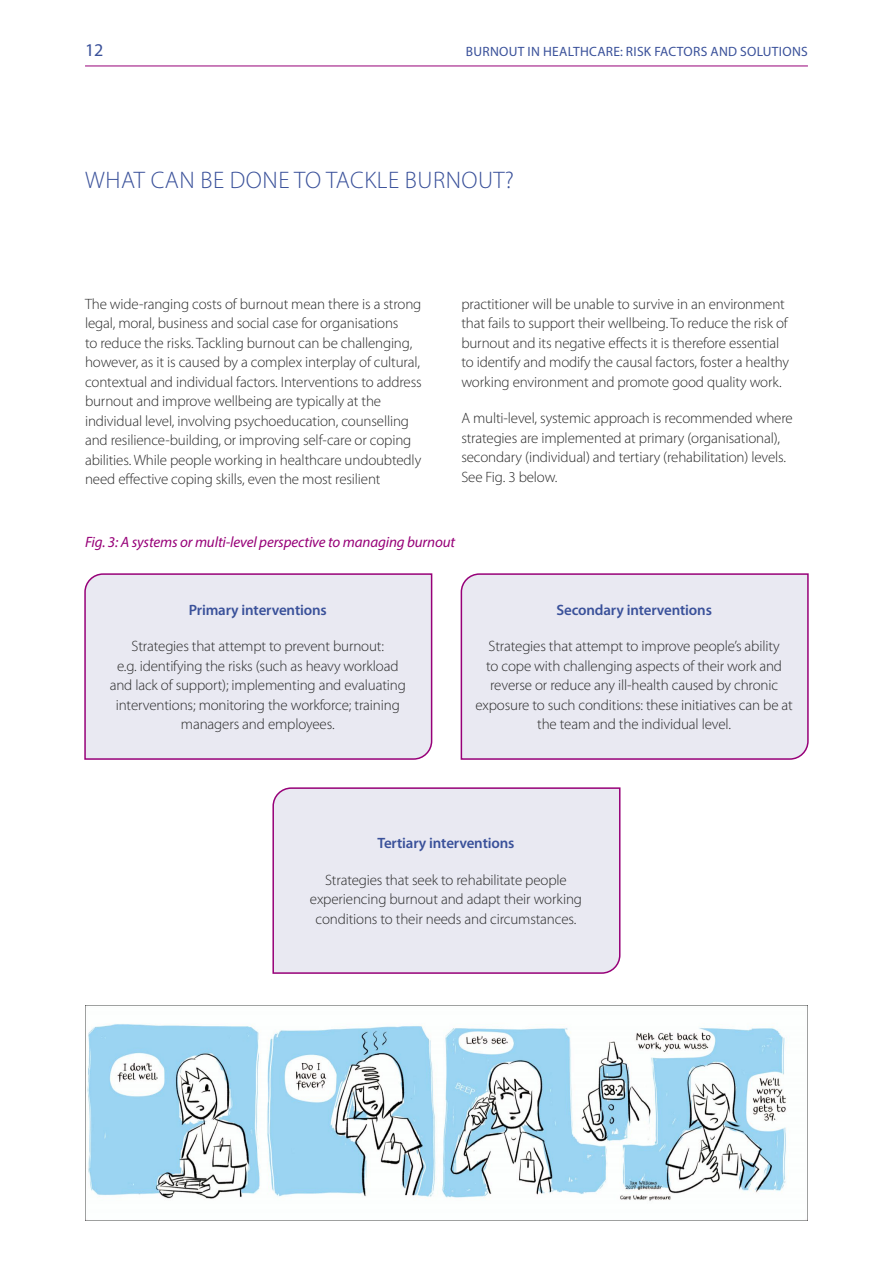
<style>
.page{position:relative;width:893px;height:1263px;background:#fff}
.page>*{position:absolute;margin:0;border:0;box-sizing:border-box;transform-origin:0 0}
.t1{font:300 24px "Myriad Pro";letter-spacing:.02em;color:#3a519a}
.t2{font:18px "Myriad Pro";color:#3a519a}
.t3{font:300 15px/19.5px "Myriad Pro";letter-spacing:-.01em;color:#292929}
.t4{font:600 15px "Myriad Pro";letter-spacing:-.01em;color:#3a519a}
.t5{font:italic 15px "Myriad Pro";letter-spacing:-.01em;color:#970078}
.t6{font:13.5px "Myriad Pro";letter-spacing:.02em;color:#3a519a}
</style>
<div class="page">
<hr style="left:85px;top:66px;width:723px;height:1px;background:#970078">
<div style="left:84px;top:573px;width:349px;height:187px;background:#e9e9f2"></div>
<div style="left:460px;top:573px;width:349px;height:187px;background:#e9e9f2"></div>
<div style="left:272px;top:787px;width:349px;height:187px;background:#e9e9f2"></div>
<img style="left:85px;top:1006px;width:723px;height:214px">
<p class="t2" style="left:85px;top:39px;width:20px">12</p>
<p class="t6" style="left:466px;top:43px;width:343px">BURNOUT IN HEALTHCARE: RISK FACTORS AND SOLUTIONS</p>
<p class="t1" style="left:85px;top:166px;width:430px">WHAT CAN BE DONE TO TACKLE BURNOUT?</p>
<p class="t3" style="left:85px;top:294px;width:338px">The wide-ranging costs of burnout mean there is a strong legal, moral, business and social case for organisations<br>to reduce the risks. Tackling burnout can be challenging, however, as it is caused by a complex interplay of cultural, contextual and individual factors. Interventions to address burnout and improve wellbeing are typically at the individual level, involving psychoeducation, counselling and resilience-building, or improving self-care or coping abilities. While people working in healthcare undoubtedly need effective coping skills, even the most resilient</p>
<p class="t3" style="left:461px;top:294px;width:329px">practitioner will be unable to survive in an environment that fails to support their wellbeing. To reduce the risk of burnout and its negative effects it is therefore essential to identify and modify the causal factors, foster a healthy working environment and promote good quality work.</p>
<p class="t3" style="left:461px;top:409px;width:333px">A multi-level, systemic approach is recommended where strategies are implemented at primary (organisational), secondary (individual) and tertiary (rehabilitation) levels.<br>See Fig. 3 below.</p>
<p class="t5" style="left:85px;top:533px;width:372px">Fig. 3: A systems or multi-level perspective to managing burnout</p>
<p class="t4" style="left:189px;top:600px;width:139px">Primary interventions</p>
<p class="t3" style="left:110px;top:636px;width:298px;text-align:center">Strategies that attempt to prevent burnout:<br>e.g. identifying the risks (such as heavy workload and lack of support); implementing and evaluating interventions; monitoring the workforce; training managers and employees.</p>
<p class="t4" style="left:556px;top:600px;width:157px">Secondary interventions</p>
<p class="t3" style="left:475px;top:636px;width:319px;text-align:center">Strategies that attempt to improve people’s ability<br>to cope with challenging aspects of their work and reverse or reduce any ill-health caused by chronic exposure to such conditions: these initiatives can be at the team and the individual level.</p>
<p class="t4" style="left:377px;top:834px;width:138px">Tertiary interventions</p>
<p class="t3" style="left:310px;top:870px;width:274px;text-align:center">Strategies that seek to rehabilitate people experiencing burnout and adapt their working conditions to their needs and circumstances.</p>
</div>
